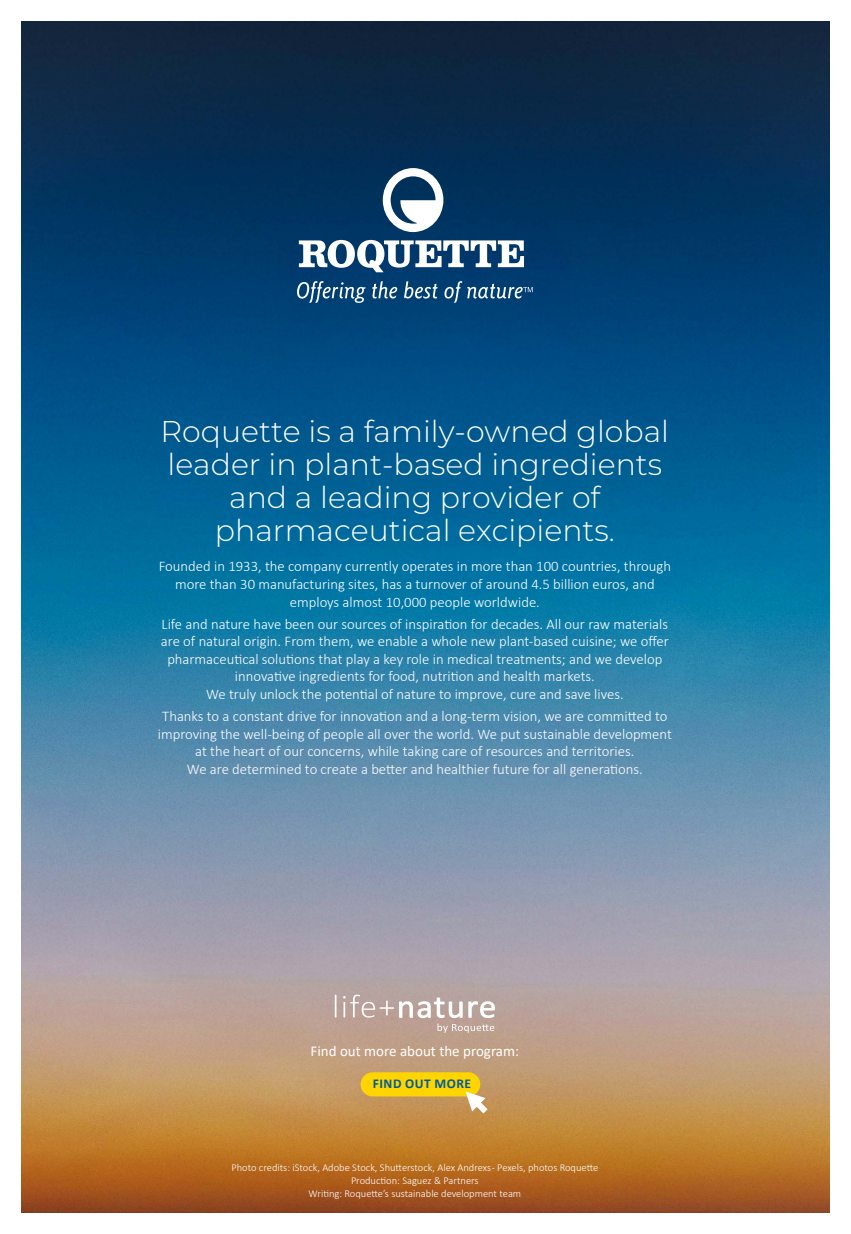
<style>
.page{position:relative;width:851px;height:1234px;background:#fff}
.page>*{position:absolute;margin:0;border:0;box-sizing:border-box;transform-origin:0 0}
.t1{font:100 30px/33px "Montserrat";color:#fff;text-align:center}
.t2{font:15px "Calibri";color:#fff}
.t3{font:300 14.7px/17.7px "Calibri";color:#fff;text-align:center}
.t4{font:700 13.5px "Calibri";letter-spacing:.04em;color:#005a9a}
.t5{font:300 10.5px/13.2px "Calibri";color:#fff;text-align:center}
</style>
<div class="page">
<img style="left:21px;top:21px;width:808px;height:1191px">
<svg style="left:297px;top:281px;width:68px;height:22px"></svg>
<svg style="left:372px;top:281px;width:25px;height:17px"></svg>
<svg style="left:404px;top:281px;width:33px;height:17px"></svg>
<svg style="left:444px;top:281px;width:88px;height:21px;background:#32648e"></svg>
<svg style="left:299px;top:240px;width:225px;height:32px"></svg>
<svg style="left:383px;top:168px;width:60px;height:64px"></svg>
<svg style="left:468px;top:1000px;width:27px;height:17px"></svg>
<svg style="left:437px;top:1023px;width:57px;height:9px"></svg>
<svg style="left:335px;top:994px;width:1px;height:23px"></svg>
<svg style="left:343px;top:994px;width:119px;height:23px"></svg>
<div style="left:360px;top:1071px;width:120px;height:25px;background:#ffd500;border-radius:12px"></div>
<svg style="left:465px;top:1091px;width:22px;height:22px"></svg>
<h1 class="t1" style="left:160px;top:414px;width:510px">Roquette is a family-owned global leader in plant-based ingredients and a leading provider of pharmaceutical excipients.</h1>
<p class="t3" style="left:159px;top:557px;width:513px">Founded in 1933, the company currently operates in more than 100 countries, through more than 30 manufacturing sites, has a turnover of around 4.5 billion euros, and employs almost 10,000 people worldwide.</p>
<p class="t3" style="left:161px;top:614px;width:509px">Life and nature have been our sources of inspiration for decades. All our raw materials are of natural origin. From them, we enable a whole new plant-based cuisine; we offer pharmaceutical solutions that play a key role in medical treatments; and we develop innovative ingredients for food, nutrition and health markets.<br>We truly unlock the potential of nature to improve, cure and save lives.</p>
<p class="t3" style="left:158px;top:707px;width:515px">Thanks to a constant drive for innovation and a long-term vision, we are committed to improving the well-being of people all over the world. We put sustainable development at the heart of our concerns, while taking care of resources and territories.<br>We are determined to create a better and healthier future for all generations.</p>
<p class="t2" style="left:310px;top:1040px;width:210px">Find out more about the program:</p>
<p class="t4" style="left:373px;top:1074px;width:100px">FIND OUT MORE</p>
<p class="t5" style="left:231px;top:1160px;width:368px">Photo credits: iStock, Adobe Stock, Shutterstock, Alex Andrexs - Pexels, photos Roquette<br>Production: Saguez &amp; Partners<br>Writing: Roquette’s sustainable development team</p>
</div>
